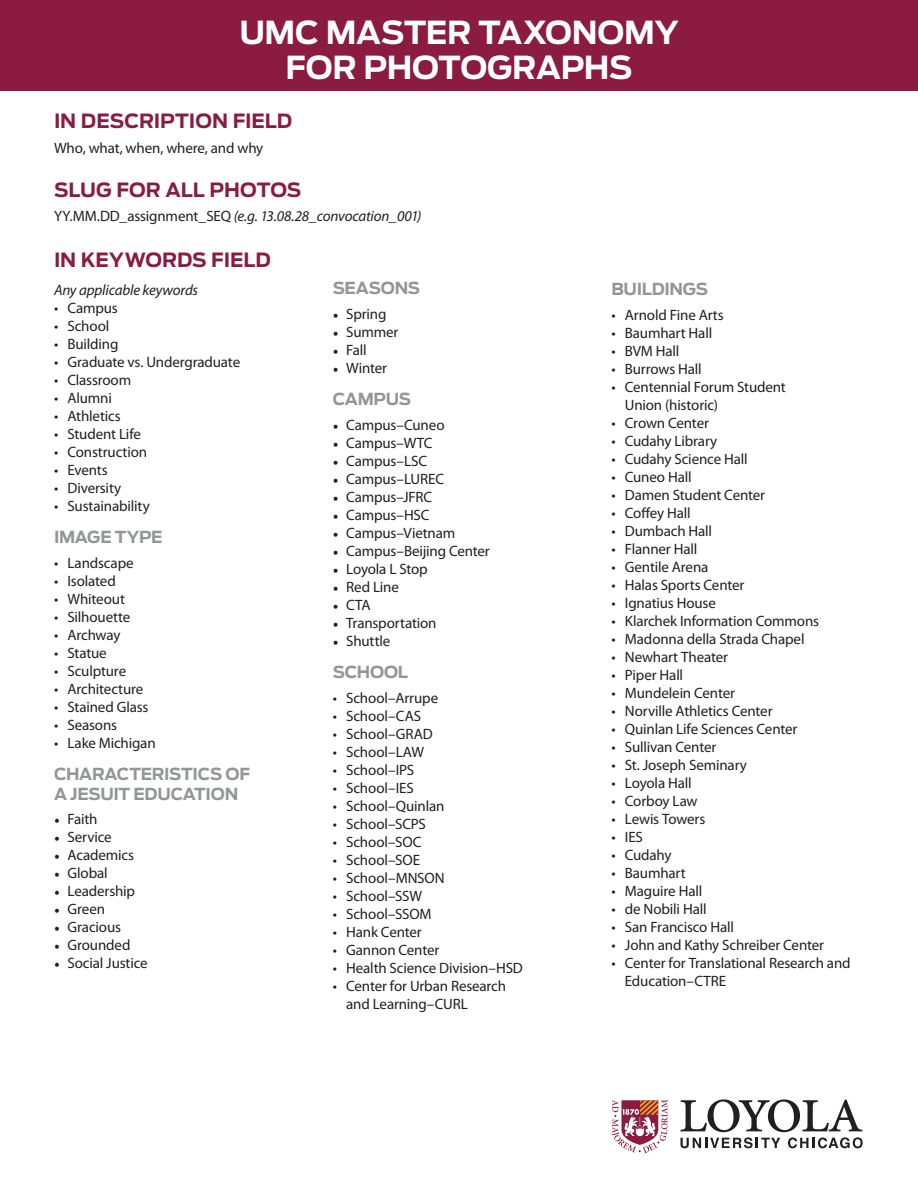
<style>
.page{position:relative;width:918px;height:1188px;background:#fff}
.page>*{position:absolute;margin:0;border:0;box-sizing:border-box;transform-origin:0 0}
.t1{font:700 31.5px/34.5px "Antenna";letter-spacing:-.01em;color:#fff;text-align:center}
.t2{font:700 19.5px "Antenna";color:#8b1b40}
.t3{font:700 16.5px/19.5px "Antenna";letter-spacing:-.015em;color:#939598}
.t4{font:15px/18px "Myriad Pro";letter-spacing:-.01em;color:#231f20}
.t5{font:italic 15px "Myriad Pro";letter-spacing:-.01em;color:#231f20}
.s1{font-style:normal}
.s2{font-family:"Minion Pro"}
</style>
<div class="page">
<div style="left:0;top:0;width:918px;height:91px;background:#8b1b40"></div>
<svg style="left:611px;top:1100px;width:57px;height:53px"></svg>
<svg style="left:680px;top:1099px;width:183px;height:49px"></svg>
<h1 class="t1" style="left:239px;top:16px;width:441px">UMC MASTER TAXONOMY<br>FOR PHOTOGRAPHS</h1>
<h2 class="t2" style="left:54px;top:108px;width:240px">IN DESCRIPTION FIELD</h2>
<p class="t4" style="left:54px;top:139px;width:211px">Who, what, when, where, and why</p>
<h2 class="t2" style="left:54px;top:176px;width:249px">SLUG FOR ALL PHOTOS</h2>
<p class="t5" style="left:54px;top:208px;width:369px"><span class="s1">YY.MM.DD_assignment_SEQ</span> (e.g. 13.08.28_convocation_001)</p>
<h2 class="t2" style="left:54px;top:247px;width:218px">IN KEYWORDS FIELD</h2>
<p class="t5" style="left:54px;top:282px;width:146px">Any applicable keywords</p>
<p class="t4" style="left:54px;top:299px;width:65px">• Campus</p>
<p class="t4" style="left:54px;top:317px;width:57px">• School</p>
<p class="t4" style="left:54px;top:335px;width:66px">• Building</p>
<p class="t4" style="left:54px;top:353px;width:188px">• Graduate vs. Undergraduate</p>
<p class="t4" style="left:54px;top:371px;width:79px">• Classroom</p>
<p class="t4" style="left:54px;top:389px;width:59px">• Alumni</p>
<p class="t4" style="left:54px;top:407px;width:68px">• Athletics</p>
<p class="t4" style="left:54px;top:425px;width:89px">• Student Life</p>
<p class="t4" style="left:54px;top:443px;width:95px">• Construction</p>
<p class="t4" style="left:54px;top:461px;width:55px">• Events</p>
<p class="t4" style="left:54px;top:479px;width:69px">• Diversity</p>
<p class="t4" style="left:54px;top:497px;width:97px">• Sustainability</p>
<p class="t3" style="left:54px;top:527px;width:110px">IMAGE TYPE</p>
<p class="t4" style="left:54px;top:554px;width:81px">• Landscape</p>
<p class="t4" style="left:54px;top:572px;width:63px">• Isolated</p>
<p class="t4" style="left:54px;top:590px;width:72px">• Whiteout</p>
<p class="t4" style="left:54px;top:608px;width:78px">• Silhouette</p>
<p class="t4" style="left:54px;top:626px;width:68px">• Archway</p>
<p class="t4" style="left:54px;top:644px;width:54px">• Statue</p>
<p class="t4" style="left:54px;top:662px;width:74px">• Sculpture</p>
<p class="t4" style="left:54px;top:680px;width:91px">• Architecture</p>
<p class="t4" style="left:54px;top:698px;width:96px">• Stained Glass</p>
<p class="t4" style="left:54px;top:716px;width:65px">• Seasons</p>
<p class="t4" style="left:54px;top:734px;width:103px">• Lake Michigan</p>
<p class="t3" style="left:54px;top:764px;width:198px">CHARACTERISTICS OF<br>A JESUIT EDUCATION</p>
<p class="t4" style="left:54px;top:811px;width:45px"><span class="s2">•</span> Faith</p>
<p class="t4" style="left:54px;top:829px;width:59px"><span class="s2">•</span> Service</p>
<p class="t4" style="left:54px;top:847px;width:82px"><span class="s2">•</span> Academics</p>
<p class="t4" style="left:54px;top:865px;width:55px"><span class="s2">•</span> Global</p>
<p class="t4" style="left:54px;top:883px;width:83px"><span class="s2">•</span> Leadership</p>
<p class="t4" style="left:54px;top:901px;width:53px"><span class="s2">•</span> Green</p>
<p class="t4" style="left:54px;top:919px;width:68px"><span class="s2">•</span> Gracious</p>
<p class="t4" style="left:54px;top:937px;width:78px"><span class="s2">•</span> Grounded</p>
<p class="t4" style="left:54px;top:955px;width:95px"><span class="s2">•</span> Social Justice</p>
<p class="t3" style="left:333px;top:279px;width:89px">SEASONS</p>
<p class="t4" style="left:333px;top:305px;width:55px"><span class="s2">•</span> Spring</p>
<p class="t4" style="left:333px;top:323px;width:67px"><span class="s2">•</span> Summer</p>
<p class="t4" style="left:333px;top:341px;width:36px"><span class="s2">•</span> Fall</p>
<p class="t4" style="left:333px;top:359px;width:56px"><span class="s2">•</span> Winter</p>
<p class="t3" style="left:333px;top:390px;width:80px">CAMPUS</p>
<p class="t4" style="left:333px;top:416px;width:113px"><span class="s2">•</span> Campus–Cuneo</p>
<p class="t4" style="left:333px;top:434px;width:101px"><span class="s2">•</span> Campus–WTC</p>
<p class="t4" style="left:333px;top:452px;width:96px"><span class="s2">•</span> Campus–LSC</p>
<p class="t4" style="left:333px;top:470px;width:113px"><span class="s2">•</span> Campus–LUREC</p>
<p class="t4" style="left:333px;top:488px;width:101px"><span class="s2">•</span> Campus–JFRC</p>
<p class="t4" style="left:333px;top:506px;width:98px"><span class="s2">•</span> Campus–HSC</p>
<p class="t4" style="left:333px;top:524px;width:124px"><span class="s2">•</span> Campus–Vietnam</p>
<p class="t4" style="left:333px;top:542px;width:159px"><span class="s2">•</span> Campus–Beijing Center</p>
<p class="t4" style="left:333px;top:560px;width:96px"><span class="s2">•</span> Loyola L Stop</p>
<p class="t4" style="left:333px;top:578px;width:68px"><span class="s2">•</span> Red Line</p>
<p class="t4" style="left:333px;top:596px;width:39px"><span class="s2">•</span> CTA</p>
<p class="t4" style="left:333px;top:614px;width:105px"><span class="s2">•</span> Transportation</p>
<p class="t4" style="left:333px;top:632px;width:59px"><span class="s2">•</span> Shuttle</p>
<p class="t3" style="left:333px;top:663px;width:77px">SCHOOL</p>
<p class="t4" style="left:333px;top:689px;width:107px">• School–Arrupe</p>
<p class="t4" style="left:333px;top:707px;width:90px">• School–CAS</p>
<p class="t4" style="left:333px;top:725px;width:102px">• School–GRAD</p>
<p class="t4" style="left:333px;top:743px;width:93px">• School–LAW</p>
<p class="t4" style="left:333px;top:761px;width:83px">• School–IPS</p>
<p class="t4" style="left:333px;top:779px;width:83px">• School–IES</p>
<p class="t4" style="left:333px;top:797px;width:113px">• School–Quinlan</p>
<p class="t4" style="left:333px;top:815px;width:95px">• School–SCPS</p>
<p class="t4" style="left:333px;top:833px;width:90px">• School–SOC</p>
<p class="t4" style="left:333px;top:851px;width:89px">• School–SOE</p>
<p class="t4" style="left:333px;top:869px;width:113px">• School–MNSON</p>
<p class="t4" style="left:333px;top:887px;width:91px">• School–SSW</p>
<p class="t4" style="left:333px;top:905px;width:101px">• School–SSOM</p>
<p class="t4" style="left:333px;top:923px;width:91px">• Hank Center</p>
<p class="t4" style="left:333px;top:941px;width:108px">• Gannon Center</p>
<p class="t4" style="left:333px;top:959px;width:192px">• Health Science Division–HSD</p>
<p class="t4" style="left:346px;top:977px;width:161px;text-indent:-14px">• Center for Urban Research and Learning–CURL</p>
<p class="t3" style="left:611px;top:279px;width:98px">BUILDINGS</p>
<p class="t4" style="left:611px;top:306px;width:114px">• Arnold Fine Arts</p>
<p class="t4" style="left:611px;top:324px;width:102px">• Baumhart Hall</p>
<p class="t4" style="left:611px;top:342px;width:70px">• BVM Hall</p>
<p class="t4" style="left:611px;top:360px;width:92px">• Burrows Hall</p>
<p class="t4" style="left:625px;top:378px;width:163px;text-indent:-14px">• Centennial Forum Student<br>Union (historic)</p>
<p class="t4" style="left:611px;top:414px;width:99px">• Crown Center</p>
<p class="t4" style="left:611px;top:432px;width:107px">• Cudahy Library</p>
<p class="t4" style="left:611px;top:450px;width:138px">• Cudahy Science Hall</p>
<p class="t4" style="left:611px;top:468px;width:82px">• Cuneo Hall</p>
<p class="t4" style="left:611px;top:486px;width:155px">• Damen Student Center</p>
<p class="t4" style="left:611px;top:504px;width:81px">• Coffey Hall</p>
<p class="t4" style="left:611px;top:522px;width:102px">• Dumbach Hall</p>
<p class="t4" style="left:611px;top:540px;width:87px">• Flanner Hall</p>
<p class="t4" style="left:611px;top:558px;width:99px">• Gentile Arena</p>
<p class="t4" style="left:611px;top:576px;width:134px">• Halas Sports Center</p>
<p class="t4" style="left:611px;top:594px;width:106px">• Ignatius House</p>
<p class="t4" style="left:611px;top:612px;width:209px">• Klarchek Information Commons</p>
<p class="t4" style="left:611px;top:630px;width:195px">• Madonna della Strada Chapel</p>
<p class="t4" style="left:611px;top:648px;width:118px">• Newhart Theater</p>
<p class="t4" style="left:611px;top:666px;width:73px">• Piper Hall</p>
<p class="t4" style="left:611px;top:684px;width:125px">• Mundelein Center</p>
<p class="t4" style="left:611px;top:702px;width:163px">• Norville Athletics Center</p>
<p class="t4" style="left:611px;top:720px;width:187px">• Quinlan Life Sciences Center</p>
<p class="t4" style="left:611px;top:738px;width:106px">• Sullivan Center</p>
<p class="t4" style="left:611px;top:756px;width:137px">• St. Joseph Seminary</p>
<p class="t4" style="left:611px;top:774px;width:82px">• Loyola Hall</p>
<p class="t4" style="left:611px;top:792px;width:88px">• Corboy Law</p>
<p class="t4" style="left:611px;top:810px;width:96px">• Lewis Towers</p>
<p class="t4" style="left:611px;top:828px;width:33px">• IES</p>
<p class="t4" style="left:611px;top:846px;width:62px">• Cudahy</p>
<p class="t4" style="left:611px;top:864px;width:76px">• Baumhart</p>
<p class="t4" style="left:611px;top:882px;width:92px">• Maguire Hall</p>
<p class="t4" style="left:611px;top:900px;width:97px">• de Nobili Hall</p>
<p class="t4" style="left:611px;top:918px;width:124px">• San Francisco Hall</p>
<p class="t4" style="left:611px;top:936px;width:214px">• John and Kathy Schreiber Center</p>
<p class="t4" style="left:625px;top:954px;width:227px;text-indent:-14px">• Center for Translational Research and<br>Education–CTRE</p>
</div>
